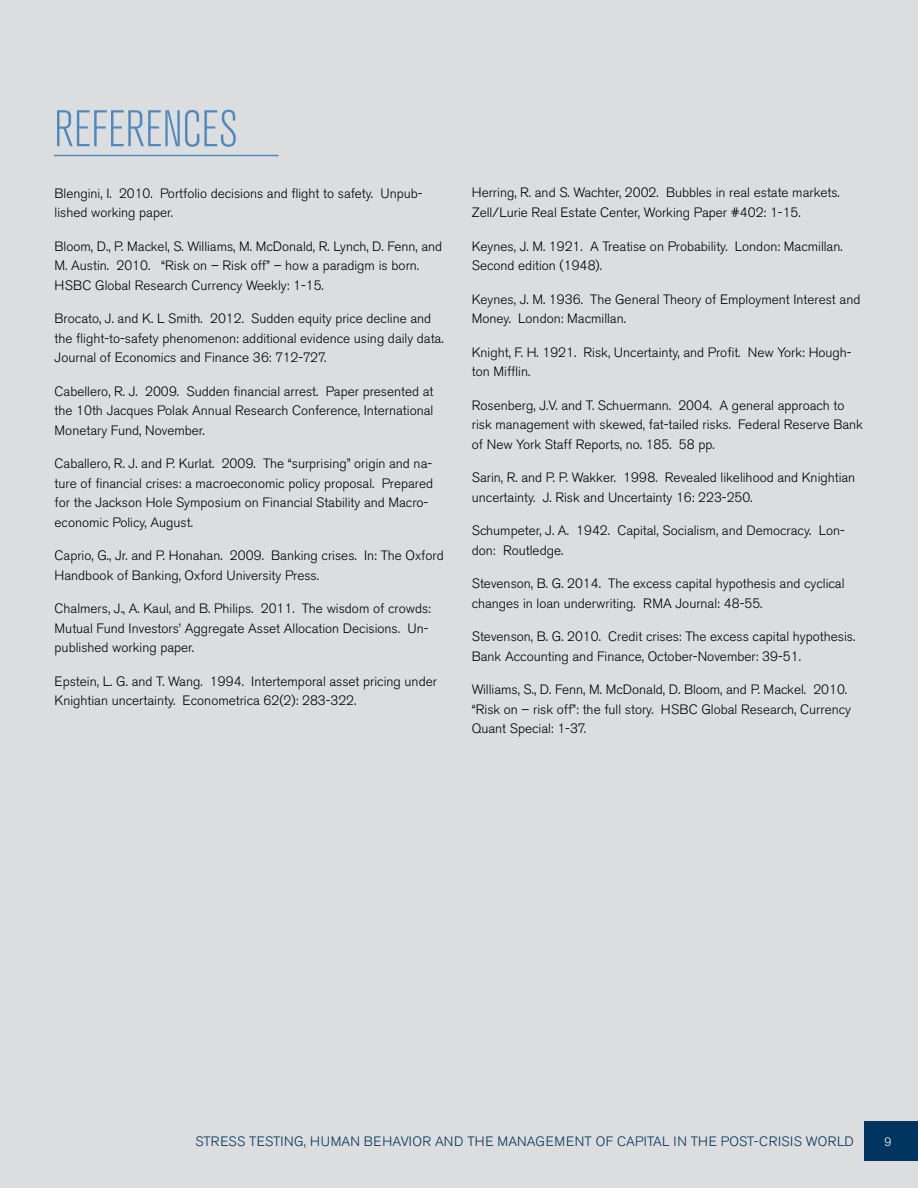
<style>
.page{position:relative;width:918px;height:1188px;background:#dcddde}
.page>*{position:absolute;margin:0;border:0;box-sizing:border-box;transform-origin:0 0}
.t1{font:300 condensed 51px "Akzidenz Grotesk BE";letter-spacing:.005em;color:#4f8abe}
.t2{font:300 13.5px/19.5px "Akzidenz Grotesk BE";color:#000}
.t3{font:300 13.5px "Akzidenz Grotesk BE";letter-spacing:.01em;color:#00355f}
.t4{font:300 12px "Akzidenz Grotesk BE";color:#fff}
</style>
<div class="page">
<hr style="left:54px;top:155px;width:225px;height:1px;background:#4f8abe">
<div style="left:864px;top:1122px;width:54px;height:39px;background:#00355f"></div>
<h1 class="t1" style="left:54px;top:101px;width:185px">REFERENCES</h1>
<p class="t2" style="left:55px;top:183px;width:369px">Blengini, I. 2010. Portfolio decisions and flight to safety. Unpub&shy;lished working paper.</p>
<p class="t2" style="left:55px;top:236px;width:389px">Bloom, D., P. Mackel, S. Williams, M. McDonald, R. Lynch, D. Fenn, and<br>M. Austin. 2010. “Risk on – Risk off” – how a paradigm is born.<br>HSBC Global Research Currency Weekly: 1-15.</p>
<p class="t2" style="left:55px;top:309px;width:391px">Brocato, J. and K. L Smith. 2012. Sudden equity price decline and the flight-to-safety phenomenon: additional evidence using daily data.<br>Journal of Economics and Finance 36: 712-727.</p>
<p class="t2" style="left:55px;top:382px;width:380px;text-align:justify">Cabellero, R. J. 2009. Sudden financial arrest. Paper presented at the 10th Jacques Polak Annual Research Conference, International Monetary Fund, November.</p>
<p class="t2" style="left:55px;top:454px;width:380px">Caballero, R. J. and P. Kurlat. 2009. The “surprising” origin and na&shy;ture of financial crises: a macroeconomic policy proposal. Prepared for the Jackson Hole Symposium on Financial Stability and Macro&shy;economic Policy, August.</p>
<p class="t2" style="left:55px;top:546px;width:391px">Caprio, G., Jr. and P. Honahan. 2009. Banking crises. In: The Oxford<br>Handbook of Banking, Oxford University Press.</p>
<p class="t2" style="left:55px;top:599px;width:378px">Chalmers, J., A. Kaul, and B. Philips. 2011. The wisdom of crowds:<br>Mutual Fund Investors’ Aggregate Asset Allocation Decisions. Un&shy;published working paper.</p>
<p class="t2" style="left:55px;top:672px;width:384px">Epstein, L. G. and T. Wang. 1994. Intertemporal asset pricing under<br>Knightian uncertainty. Econometrica 62(2): 283-322.</p>
<p class="t2" style="left:472px;top:183px;width:370px">Herring, R. and S. Wachter, 2002. Bubbles in real estate markets.<br>Zell/Lurie Real Estate Center, Working Paper #402: 1-15.</p>
<p class="t2" style="left:472px;top:236px;width:372px">Keynes, J. M. 1921. A Treatise on Probability. London: Macmillan.<br>Second edition (1948).</p>
<p class="t2" style="left:472px;top:289px;width:390px">Keynes, J. M. 1936. The General Theory of Employment Interest and<br>Money. London: Macmillan.</p>
<p class="t2" style="left:472px;top:342px;width:381px">Knight, F. H. 1921. Risk, Uncertainty, and Profit. New York: Hough&shy;ton Mifflin.</p>
<p class="t2" style="left:472px;top:395px;width:393px">Rosenberg, J.V. and T. Schuermann. 2004. A general approach to risk management with skewed, fat-tailed risks. Federal Reserve Bank of New York Staff Reports, no. 185. 58 pp.</p>
<p class="t2" style="left:472px;top:468px;width:385px">Sarin, R. and P. P. Wakker. 1998. Revealed likelihood and Knightian uncertainty. J. Risk and Uncertainty 16: 223-250.</p>
<p class="t2" style="left:472px;top:521px;width:375px">Schumpeter, J. A. 1942. Capital, Socialism, and Democracy. Lon&shy;don: Routledge.</p>
<p class="t2" style="left:472px;top:574px;width:374px">Stevenson, B. G. 2014. The excess capital hypothesis and cyclical changes in loan underwriting. RMA Journal: 48-55.</p>
<p class="t2" style="left:472px;top:627px;width:385px">Stevenson, B. G. 2010. Credit crises: The excess capital hypothesis.<br>Bank Accounting and Finance, October-November: 39-51.</p>
<p class="t2" style="left:472px;top:680px;width:381px">Williams, S., D. Fenn, M. McDonald, D. Bloom, and P. Mackel. 2010. “Risk on – risk off”: the full story. HSBC Global Research, Currency<br>Quant Special: 1-37.</p>
<p class="t3" style="left:195px;top:1134px;width:660px">STRESS TESTING, HUMAN BEHAVIOR AND THE MANAGEMENT OF CAPITAL IN THE POST-CRISIS WORLD</p>
<p class="t4" style="left:884px;top:1135px;width:8px">9</p>
</div>
